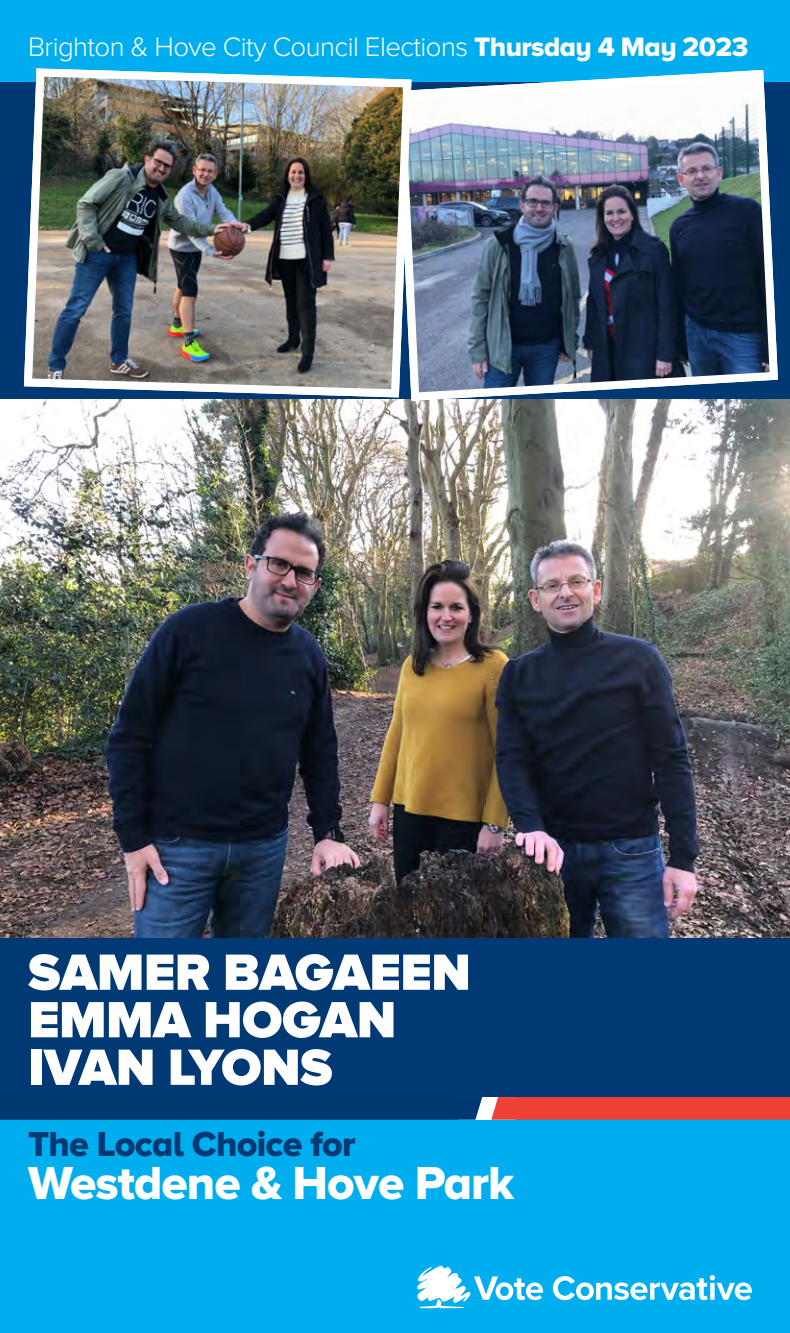
<style>
.page{position:relative;width:790px;height:1333px;background:#fff}
.page>*{position:absolute;margin:0;border:0;box-sizing:border-box;transform-origin:0 0}
.t1{font:900 52.8px/47.6px "Proxima Nova A";letter-spacing:-.01em;color:#fff}
.t2{font:48px "Proxima Nova A Extrabld";letter-spacing:-.02em;color:#fff}
.t3{font:36px "Proxima Nova A Extrabld";letter-spacing:-.02em;color:#003973}
.t4{font:300 27.6px "Proxima Nova";letter-spacing:-.02em;color:#fff}
.s1{font-family:"Proxima Nova A Extrabld";font-weight:400}
</style>
<div class="page">
<div style="left:0;top:382px;width:790px;height:950px;background:#00aeef"></div>
<div style="left:0;top:0;width:790px;height:399px;background:#003874"></div>
<div style="left:0;top:0;width:790px;height:82px;background:#00aeef"></div>
<img style="left:0;top:399px;width:790px;height:539px">
<img style="left:392px;top:70px;width:390px;height:335px">
<img style="left:20px;top:68px;width:396px;height:333px">
<div style="left:0;top:938px;width:790px;height:164px;background:#003973"></div>
<svg style="left:417px;top:1265px;width:335px;height:43px"></svg>
<div style="left:458px;top:1096px;width:57px;height:23px;background:#fff"></div>
<svg style="left:491px;top:1096px;width:299px;height:23px;background:#e4423a"></svg>
<div style="left:0;top:1096px;width:482px;height:23px;background:#003874"></div>
<p class="t4" style="left:28px;top:34px;width:722px">Brighton &amp; Hove City Council Elections <span class="s1">Thursday 4 May 2023</span></p>
<h1 class="t1" style="left:28px;top:947px;width:444px">SAMER BAGAEEN<br>EMMA HOGAN<br>IVAN LYONS</h1>
<h3 class="t3" style="left:28px;top:1122px;width:329px">The Local Choice for</h3>
<h2 class="t2" style="left:28px;top:1155px;width:488px">Westdene &amp; Hove Park</h2>
</div>
